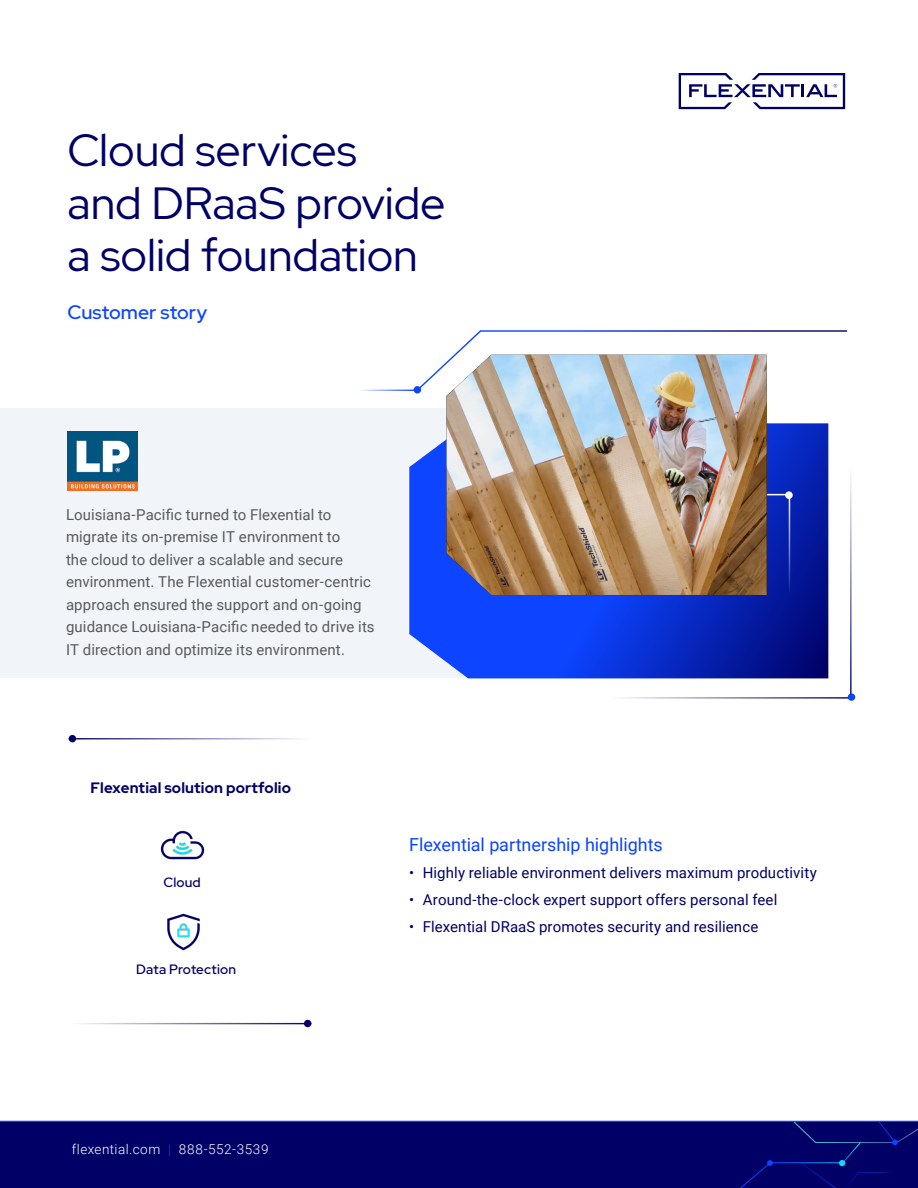
<style>
.page{position:relative;width:918px;height:1188px;background:#fff}
.page>*{position:absolute;margin:0;border:0;box-sizing:border-box;transform-origin:0 0}
.Customer_Story_Title{font:45px/52.5px "Red Hat Display";letter-spacing:-.005em;color:#006}
.Customer_Story_Type{font:500 19.5px "Red Hat Display";letter-spacing:.005em;color:#0c44ff}
.Customer_Story_H2{font:18px "Roboto";letter-spacing:-.005em;color:#0c44ff}
.Customer_Story_Body_Grey{font:15px/22.5px "Roboto";letter-spacing:.005em;color:#58595b}
.t1{font:15px "Roboto";letter-spacing:.01em;color:#006}
.Customer_Story_Portfoio_Headline{font:700 15px "Red Hat Display";letter-spacing:.01em;color:#006}
.t2{font:300 13.5px "Roboto";letter-spacing:.04em;color:#fff}
.Customer_Story_Solution{font:500 13.5px "Red Hat Display";letter-spacing:.01em;color:#006}
.s1{color:#0c44ff}
</style>
<div class="page">
<div style="left:0;top:1121px;width:793px;height:67px;background:#006"></div>
<hr style="left:769px;top:1162px;width:73px;height:1px;background:#fff">
<svg style="left:793px;top:1120px;width:125px;height:68px;background:#04096e"></svg>
<div style="left:714px;top:1160px;width:59px;height:28px;background:#006"></div>
<div style="left:0;top:408px;width:483px;height:270px;background:#f1f4f8"></div>
<svg style="left:409px;top:423px;width:419px;height:255px;background:#143ad3"></svg>
<svg style="left:679px;top:73px;width:166px;height:36px"></svg>
<img style="left:68px;top:432px;width:69px;height:59px">
<svg style="left:767px;top:493px;width:24px;height:100px;background:#0f28af"></svg>
<img style="left:447px;top:355px;width:320px;height:240px">
<div style="left:785px;top:491px;width:8px;height:8px;background:#fff;border-radius:50%"></div>
<svg style="left:415px;top:330px;width:68px;height:63px"></svg>
<div style="left:414px;top:386px;width:7px;height:8px;background:#0c44ff;border-radius:50%"></div>
<hr style="left:358px;top:390px;width:58px;height:1px;background:#0c44ff">
<div style="left:848px;top:693px;width:7px;height:8px;background:#0c44ff;border-radius:50%"></div>
<div style="left:69px;top:735px;width:7px;height:7px;background:#006;border-radius:50%"></div>
<div style="left:304px;top:1020px;width:7px;height:7px;background:#006;border-radius:50%"></div>
<img style="left:167px;top:913px;width:33px;height:38px">
<img style="left:160px;top:830px;width:45px;height:30px">
<p class="Customer_Story_Title" style="left:68px;top:123px;width:380px">Cloud services<br>and DRaaS provide a solid foundation</p>
<p class="Customer_Story_Type" style="left:68px;top:299px;width:141px">Customer story</p>
<p class="Customer_Story_Body_Grey" style="left:66px;top:503px;width:310px">Louisiana-Pacific turned to Flexential to migrate its on-premise IT environment to<br>the cloud to deliver a scalable and secure environment. The Flexential customer-centric approach ensured the support and on-going guidance Louisiana-Pacific needed to drive its IT direction and optimize its environment.</p>
<p class="Customer_Story_Portfoio_Headline" style="left:91px;top:778px;width:202px">Flexential solution portfolio</p>
<p class="Customer_Story_Solution" style="left:164px;top:874px;width:39px">Cloud</p>
<p class="Customer_Story_Solution" style="left:136px;top:961px;width:101px">Data Protection</p>
<p class="t2" style="left:72px;top:1140px;width:198px">flexential.com <span class="s1">|</span> 888-552-3539</p>
<p class="Customer_Story_H2" style="left:409px;top:832px;width:255px">Flexential partnership highlights</p>
<p class="t1" style="left:409px;top:862px;width:409px">• Highly reliable environment delivers maximum productivity</p>
<p class="t1" style="left:409px;top:889px;width:370px">• Around-the-clock expert support offers personal feel</p>
<p class="t1" style="left:409px;top:916px;width:351px">• Flexential DRaaS promotes security and resilience</p>
</div>
